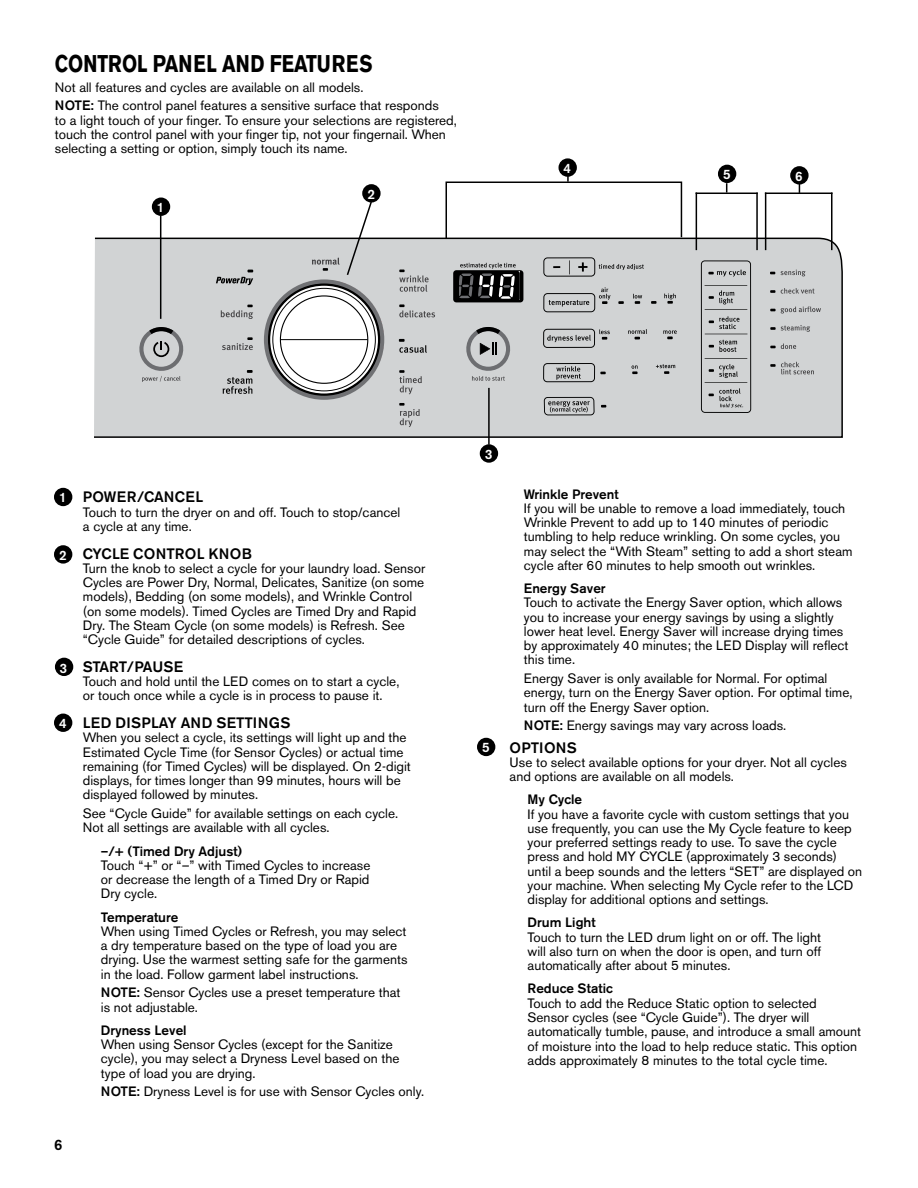
<style>
.page{position:relative;width:918px;height:1188px;background:#fff}
.page>*{position:absolute;margin:0;border:0;box-sizing:border-box;transform-origin:0 0}
.t1{font:700 24px "Akzidenz Grotesk BE";color:#000;scale:.8 1}
.t2{font:500 15px "Akzidenz Grotesk BE";letter-spacing:.02em;color:#000}
.t3{font:500 15px "Akzidenz Grotesk BE";letter-spacing:-.01em;color:#000}
.t4{font:13.5px/14.2px "Akzidenz Grotesk BE";color:#000}
.t5{font:500 13.5px "Akzidenz Grotesk BE";color:#000}
.t6{font:500 13.5px "Akzidenz Grotesk BE";color:#fff}
.s1{font-weight:500}
</style>
<div class="page">
<div style="left:54px;top:488px;width:18px;height:18px;background:#000;border-radius:50%"></div>
<div style="left:54px;top:545px;width:18px;height:19px;background:#000;border-radius:50%"></div>
<div style="left:55px;top:658px;width:18px;height:18px;background:#000;border-radius:50%"></div>
<div style="left:54px;top:714px;width:18px;height:18px;background:#000;border-radius:50%"></div>
<div style="left:94px;top:237px;width:749px;height:201px;background:#d1d3d4"></div>
<svg style="left:543px;top:257px;width:101px;height:20px;background:#b6b8b9"></svg>
<svg style="left:543px;top:287px;width:68px;height:25px;background:#b3b5b6"></svg>
<svg style="left:633px;top:294px;width:9px;height:10px"></svg>
<svg style="left:618px;top:301px;width:6px;height:3px"></svg>
<svg style="left:664px;top:293px;width:12px;height:11px"></svg>
<svg style="left:543px;top:329px;width:67px;height:19px"></svg>
<svg style="left:628px;top:329px;width:19px;height:10px"></svg>
<svg style="left:663px;top:330px;width:14px;height:9px"></svg>
<svg style="left:651px;top:301px;width:6px;height:3px"></svg>
<div style="left:453px;top:270px;width:70px;height:32px;background:#000;border-radius:3px"></div>
<svg style="left:463px;top:324px;width:50px;height:57px;background:#afb1b2"></svg>
<svg style="left:399px;top:270px;width:30px;height:22px"></svg>
<svg style="left:399px;top:304px;width:36px;height:13px"></svg>
<svg style="left:399px;top:403px;width:21px;height:24px"></svg>
<svg style="left:399px;top:370px;width:23px;height:24px"></svg>
<svg style="left:221px;top:305px;width:32px;height:14px"></svg>
<svg style="left:222px;top:337px;width:31px;height:13px"></svg>
<svg style="left:136px;top:324px;width:50px;height:58px;background:#b2b4b5"></svg>
<svg style="left:632px;top:365px;width:6px;height:9px"></svg>
<svg style="left:601px;top:405px;width:5px;height:3px"></svg>
<svg style="left:781px;top:288px;width:34px;height:6px"></svg>
<svg style="left:781px;top:270px;width:25px;height:6px"></svg>
<svg style="left:770px;top:290px;width:5px;height:3px"></svg>
<svg style="left:770px;top:307px;width:51px;height:7px"></svg>
<svg style="left:770px;top:325px;width:40px;height:7px"></svg>
<svg style="left:770px;top:343px;width:26px;height:6px"></svg>
<svg style="left:770px;top:362px;width:44px;height:12px"></svg>
<svg style="left:223px;top:370px;width:30px;height:24px"></svg>
<svg style="left:399px;top:339px;width:28px;height:14px"></svg>
<svg style="left:216px;top:270px;width:37px;height:15px"></svg>
<svg style="left:543px;top:363px;width:63px;height:19px"></svg>
<svg style="left:656px;top:364px;width:19px;height:10px"></svg>
<svg style="left:544px;top:397px;width:51px;height:18px"></svg>
<svg style="left:701px;top:260px;width:50px;height:153px;background:#b7b8b9"></svg>
<div style="left:480px;top:444px;width:18px;height:19px;background:#000;border-radius:50%"></div>
<svg style="left:265px;top:203px;width:119px;height:196px"></svg>
<div style="left:362px;top:184px;width:19px;height:19px;background:#000;border-radius:50%"></div>
<div style="left:152px;top:198px;width:18px;height:18px;background:#000;border-radius:50%"></div>
<div style="left:559px;top:158px;width:18px;height:19px;background:#000;border-radius:50%"></div>
<hr style="left:488px;top:388px;width:2px;height:57px;background:#000">
<hr style="left:160px;top:215px;width:1px;height:104px;background:#000">
<div style="left:718px;top:165px;width:18px;height:18px;background:#000;border-radius:50%"></div>
<hr style="left:696px;top:193px;width:62px;height:1px;background:#000">
<hr style="left:696px;top:193px;width:1px;height:57px;background:#000">
<hr style="left:756px;top:193px;width:2px;height:57px;background:#000">
<div style="left:790px;top:166px;width:19px;height:19px;background:#000;border-radius:50%"></div>
<hr style="left:765px;top:193px;width:67px;height:1px;background:#000">
<hr style="left:765px;top:193px;width:1px;height:57px;background:#000">
<hr style="left:831px;top:193px;width:2px;height:57px;background:#000">
<div style="left:477px;top:738px;width:18px;height:18px;background:#000;border-radius:50%"></div>
<svg style="left:459px;top:263px;width:61px;height:37px"></svg>
<svg style="left:445px;top:176px;width:238px;height:64px"></svg>
<h1 class="t1" style="left:55px;top:50px;width:399px">CONTROL PANEL AND FEATURES</h1>
<p class="t4" style="left:55px;top:77px;width:385px;line-height:18.8px">Not all features and cycles are available on all models.<br><span class="s1">NOTE:</span> The control panel features a sensitive surface that responds</p>
<p class="t4" style="left:55px;top:113px;width:404px">to a light touch of your finger. To ensure your selections are registered, touch the control panel with your finger tip, not your fingernail. When selecting a setting or option, simply touch its name.</p>
<p class="t6" style="left:157px;top:199px;width:9px">1</p>
<p class="t6" style="left:367px;top:186px;width:9px">2</p>
<p class="t6" style="left:564px;top:160px;width:9px">4</p>
<p class="t6" style="left:723px;top:166px;width:9px">5</p>
<p class="t6" style="left:795px;top:168px;width:9px">6</p>
<p class="t6" style="left:59px;top:489px;width:9px">1</p>
<p class="t6" style="left:59px;top:547px;width:9px">2</p>
<p class="t6" style="left:60px;top:660px;width:9px">3</p>
<p class="t6" style="left:59px;top:715px;width:9px">4</p>
<p class="t2" style="left:54px;top:1136px;width:10px">6</p>
<p class="t2" style="left:83px;top:488px;width:122px">POWER/CANCEL</p>
<p class="t4" style="left:83px;top:505px;width:319px">Touch to turn the dryer on and off. Touch to stop/cancel a cycle at any time.</p>
<p class="t2" style="left:83px;top:544px;width:171px">CYCLE CONTROL KNOB</p>
<p class="t4" style="left:83px;top:561px;width:344px">Turn the knob to select a cycle for your laundry load. Sensor Cycles are Power Dry, Normal, Delicates, Sanitize (on some models), Bedding (on some models), and Wrinkle Control (on some models). Timed Cycles are Timed Dry and Rapid Dry. The Steam Cycle (on some models) is Refresh. See “Cycle Guide” for detailed descriptions of cycles.</p>
<p class="t3" style="left:83px;top:657px;width:102px">START/PAUSE</p>
<p class="t4" style="left:83px;top:674px;width:318px">Touch and hold until the LED comes on to start a cycle, or touch once while a cycle is in process to pause it.</p>
<p class="t2" style="left:83px;top:714px;width:209px">LED DISPLAY AND SETTINGS</p>
<p class="t4" style="left:83px;top:730px;width:329px">When you select a cycle, its settings will light up and the Estimated Cycle Time (for Sensor Cycles) or actual time remaining (for Timed Cycles) will be displayed. On 2-digit displays, for times longer than 99 minutes, hours will be displayed followed by minutes.</p>
<p class="t4" style="left:83px;top:806px;width:317px">See “Cycle Guide” for available settings on each cycle.<br>Not all settings are available with all cycles.</p>
<p class="t5" style="left:101px;top:843px;width:143px">–/+ (Timed Dry Adjust)</p>
<p class="t4" style="left:101px;top:858px;width:271px;text-align:justify">Touch “+” or “–” with Timed Cycles to increase or decrease the length of a Timed Dry or Rapid Dry cycle.</p>
<p class="t5" style="left:101px;top:909px;width:79px">Temperature</p>
<p class="t4" style="left:101px;top:924px;width:308px">When using Timed Cycles or Refresh, you may select a dry temperature based on the type of load you are drying. Use the warmest setting safe for the garments in the load. Follow garment label instructions.</p>
<p class="t4" style="left:101px;top:986px;width:301px"><span class="s1">NOTE:</span> Sensor Cycles use a preset temperature that is not adjustable.</p>
<p class="t5" style="left:101px;top:1022px;width:87px">Dryness Level</p>
<p class="t4" style="left:101px;top:1037px;width:300px">When using Sensor Cycles (except for the Sanitize cycle), you may select a Dryness Level based on the type of load you are drying.</p>
<p class="t4" style="left:101px;top:1085px;width:325px"><span class="s1">NOTE:</span> Dryness Level is for use with Sensor Cycles only.</p>
<p class="t6" style="left:485px;top:446px;width:9px">3</p>
<p class="t6" style="left:482px;top:739px;width:9px">5</p>
<p class="t5" style="left:524px;top:486px;width:96px">Wrinkle Prevent</p>
<p class="t4" style="left:524px;top:501px;width:330px">If you will be unable to remove a load immediately, touch Wrinkle Prevent to add up to 140 minutes of periodic tumbling to help reduce wrinkling. On some cycles, you may select the “With Steam” setting to add a short steam cycle after 60 minutes to help smooth out wrinkles.</p>
<p class="t5" style="left:524px;top:580px;width:83px">Energy Saver</p>
<p class="t4" style="left:524px;top:595px;width:326px">Touch to activate the Energy Saver option, which allows you to increase your energy savings by using a slightly lower heat level. Energy Saver will increase drying times by approximately 40 minutes; the LED Display will reflect this time.</p>
<p class="t4" style="left:524px;top:671px;width:330px">Energy Saver is only available for Normal. For optimal energy, turn on the Energy Saver option. For optimal time, turn off the Energy Saver option.</p>
<p class="t4" style="left:524px;top:719px;width:264px"><span class="s1">NOTE:</span> Energy savings may vary across loads.</p>
<p class="t2" style="left:510px;top:738px;width:69px">OPTIONS</p>
<p class="t4" style="left:510px;top:755px;width:339px">Use to select available options for your dryer. Not all cycles and options are available on all models.</p>
<p class="t5" style="left:528px;top:791px;width:56px">My Cycle</p>
<p class="t4" style="left:528px;top:807px;width:336px">If you have a favorite cycle with custom settings that you use frequently, you can use the My Cycle feature to keep your preferred settings ready to use. To save the cycle press and hold MY CYCLE (approximately 3 seconds) until a beep sounds and the letters “SET” are displayed on your machine. When selecting My Cycle refer to the LCD display for additional options and settings.</p>
<p class="t5" style="left:528px;top:914px;width:70px">Drum Light</p>
<p class="t4" style="left:528px;top:930px;width:295px;text-align:justify">Touch to turn the LED drum light on or off. The light will also turn on when the door is open, and turn off automatically after about 5 minutes.</p>
<p class="t5" style="left:528px;top:980px;width:87px">Reduce Static</p>
<p class="t4" style="left:528px;top:996px;width:335px">Touch to add the Reduce Static option to selected Sensor cycles (see “Cycle Guide”). The dryer will automatically tumble, pause, and introduce a small amount of moisture into the load to help reduce static. This option adds approximately 8 minutes to the total cycle time.</p>
</div>
